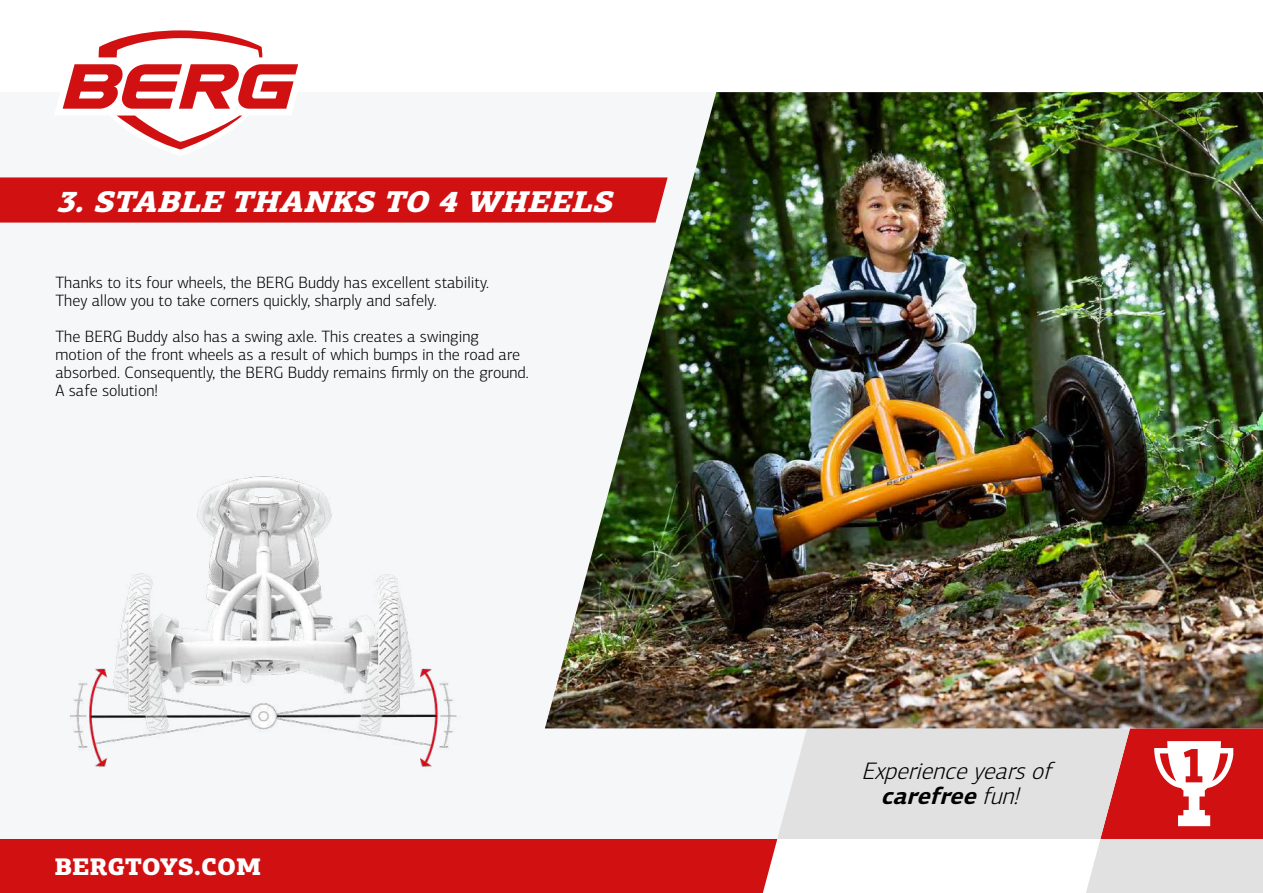
<style>
.page{position:relative;width:1263px;height:893px;background:#fff}
.page>*{position:absolute;margin:0;border:0;box-sizing:border-box;transform-origin:0 0}
.t1{font:italic 900 30px "PF Centro Slab Pro";color:#fff}
.t2{font:italic 300 24px/25.5px "PF Centro Sans Pro";color:#000;text-align:center}
.t3{font:900 24px "PF Centro Slab Pro";color:#fff}
.t4{font:300 16.5px/18px "PF Centro Sans Pro";color:#000}
.s1{font-weight:700}
</style>
<div class="page">
<div style="left:0;top:92px;width:1263px;height:747px;background:#f5f7f8"></div>
<svg style="left:0;top:728px;width:1263px;height:165px"></svg>
<svg style="left:62px;top:30px;width:237px;height:120px"></svg>
<div style="left:0;top:177px;width:545px;height:46px;background:#d11012"></div>
<img style="left:21px;top:475px;width:545px;height:301px">
<img style="left:545px;top:92px;width:718px;height:636px">
<h1 class="t1" style="left:55px;top:182px;width:568px">3.STABLE THANKS TO 4WHEELS</h1>
<p class="t4" style="left:55px;top:274px;width:435px">Thanks to its four wheels, the BERG Buddy has excellent stability.<br>They allow you to take corners quickly, sharply and safely.</p>
<p class="t4" style="left:55px;top:328px;width:475px">The BERG Buddy also has a swing axle. This creates a swinging motion of the front wheels as a result of which bumps in the road are absorbed. Consequently, the BERG Buddy remains firmly on the ground.<br>A safe solution!</p>
<h2 class="t3" style="left:55px;top:850px;width:208px">BERGTOYS.COM</h2>
<h2 class="t2" style="left:861px;top:758px;width:198px">Experienceyearsof <span class="s1">carefree</span>fun!</h2>
</div>
